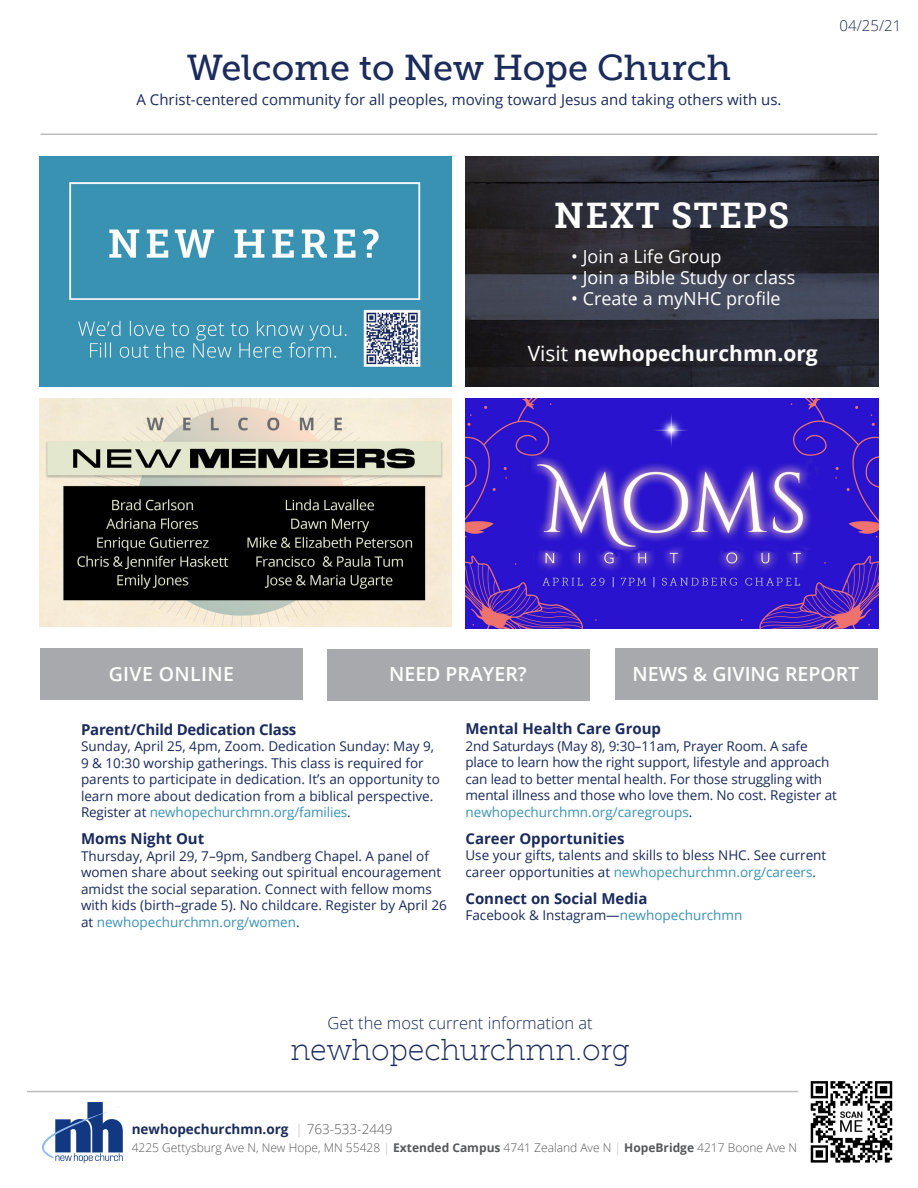
<style>
.page{position:relative;width:918px;height:1188px;background:#fff}
.page>*{position:absolute;margin:0;border:0;box-sizing:border-box;transform-origin:0 0}
.t1{font:36px "Museo Slab 500";color:#1a2b5c}
.t2{font:36px "Museo Slab 700";letter-spacing:.03em;color:#fff}
.t3{font:30px "Museo Slab 100";color:#1a2b5c}
.Body_Basic{font:700 21px "Open Sans";color:#fff}
.t4{font:600 19.5px "Open Sans";color:#fff}
.t5{font:600 19.5px "Open Sans";letter-spacing:.02em;color:#fff}
.Body_Basic-2{font:18px "Open Sans";color:#fff}
.t6{font:300 16.5px "Open Sans";color:#1a2b5c}
.Sub_Heads{font:700 15px "Open Sans";color:#1a2b5c}
.Body_Basic-3{font:15px "Open Sans";color:#1a2b5c}
.t7{font:300 15px "Open Sans";color:#1a2b5c}
.Body_Basic-4{font:13.5px/16.5px "Open Sans";color:#1a2b5c}
.Sub_Heads-2{font:13.5px "Open Sans";color:#1a2b5c}
.Euro_Body{font:700 13.5px "Open Sans";color:#1a2b5c}
.Euro_Body-2{font:300 12px "Open Sans";color:#57585a}
.s1{font-weight:400}
.s2{color:#3b92b3}
.s3{font-weight:300;color:#bcbdc0}
.s4{font-weight:300;color:#57585a}
.s5{color:#bcbdc0}
.s6{font-weight:700}
</style>
<div class="page">
<img style="left:810px;top:1081px;width:83px;height:82px">
<svg style="left:42px;top:1102px;width:81px;height:61px"></svg>
<img style="left:39px;top:157px;width:413px;height:229px">
<hr style="left:40px;top:134px;width:837px;height:1px;background:#bcbdc0">
<hr style="left:27px;top:1091px;width:771px;height:1px;background:#bcbdc0">
<img style="left:465px;top:399px;width:414px;height:229px">
<img style="left:465px;top:157px;width:414px;height:229px">
<div style="left:40px;top:648px;width:263px;height:52px;background:#a8a9ad"></div>
<div style="left:327px;top:649px;width:263px;height:51px;background:#a8a9ad"></div>
<div style="left:615px;top:648px;width:263px;height:52px;background:#a8a9ad"></div>
<img style="left:39px;top:399px;width:413px;height:228px">
<p class="t1" style="left:187px;top:47px;width:546px">Welcome to New Hope Church</p>
<p class="Body_Basic-3" style="left:137px;top:89px;width:646px">A Christ-centered community for all peoples, moving toward Jesus and taking others with us.</p>
<p class="t7" style="left:840px;top:15px;width:63px">04/25/21</p>
<p class="t2" style="left:554px;top:195px;width:237px">NEXT STEPS</p>
<p class="Body_Basic-2" style="left:571px;top:244px;width:152px">• Join a Life Group</p>
<p class="Body_Basic-2" style="left:571px;top:265px;width:225px">• Join a Bible Study or class</p>
<p class="Body_Basic-2" style="left:571px;top:286px;width:211px">• Create a myNHC profile</p>
<p class="Body_Basic" style="left:528px;top:338px;width:292px"><span class="s1">Visit</span> newhopechurchmn.org</p>
<p class="t5" style="left:109px;top:661px;width:127px">GIVE ONLINE</p>
<p class="t4" style="left:389px;top:661px;width:139px">NEED PRAYER?</p>
<p class="t4" style="left:633px;top:661px;width:228px">NEWS &amp; GIVING REPORT</p>
<p class="Sub_Heads" style="left:81px;top:719px;width:217px">Parent/Child Dedication Class</p>
<p class="Body_Basic-4" style="left:81px;top:738px;width:360px">Sunday, April 25, 4pm, Zoom. Dedication Sunday: May 9, 9 &amp; 10:30 worship gatherings. This class is required for parents to participate in dedication. It’s an opportunity to learn more about dedication from a biblical perspective.<br>Register at <span class="s2">newhopechurchmn.org/families</span>.</p>
<p class="Sub_Heads" style="left:81px;top:828px;width:125px">Moms Night Out</p>
<p class="Body_Basic-4" style="left:81px;top:847px;width:367px">Thursday, April 29, 7–9pm, Sandberg Chapel. A panel of women share about seeking out spiritual encouragement amidst the social separation. Connect with fellow moms with kids (birth–grade 5). No childcare. Register by April 26 at <span class="s2">newhopechurchmn.org/women</span>.</p>
<p class="Sub_Heads" style="left:465px;top:718px;width:197px">Mental Health Care Group</p>
<p class="Body_Basic-4" style="left:465px;top:737px;width:373px">2nd Saturdays (May 8), 9:30–11am, Prayer Room. A safe place to learn how the right support, lifestyle and approach can lead to better mental health. For those struggling with mental illness and those who love them. No cost. Register at <span class="s2">newhopechurchmn.org/caregroups</span>.</p>
<p class="Sub_Heads" style="left:465px;top:828px;width:161px">Career Opportunities</p>
<p class="Body_Basic-4" style="left:465px;top:847px;width:362px">Use your gifts, talents and skills to bless NHC. See current career opportunities at <span class="s2">newhopechurchmn.org/careers</span>.</p>
<p class="Sub_Heads" style="left:465px;top:888px;width:184px">Connect on Social Media</p>
<p class="Sub_Heads-2" style="left:465px;top:906px;width:278px">Facebook &amp; Instagram—<span class="s2">newhopechurchmn</span></p>
<p class="t6" style="left:327px;top:1012px;width:267px">Get the most current information at</p>
<p class="t3" style="left:291px;top:1034px;width:341px">newhopechurchmn.org</p>
<p class="Euro_Body" style="left:132px;top:1120px;width:262px">newhopechurchmn.org <span class="s3">|</span> <span class="s4">763-533-2449</span></p>
<p class="Euro_Body-2" style="left:132px;top:1139px;width:667px">4225 Gettysburg Ave N, New Hope, MN 55428 <span class="s5">|</span> <span class="s6">Extended Campus</span> 4741 Zealand Ave N <span class="s5">|</span> <span class="s6">HopeBridge</span> 4217 Boone Ave N</p>
</div>
